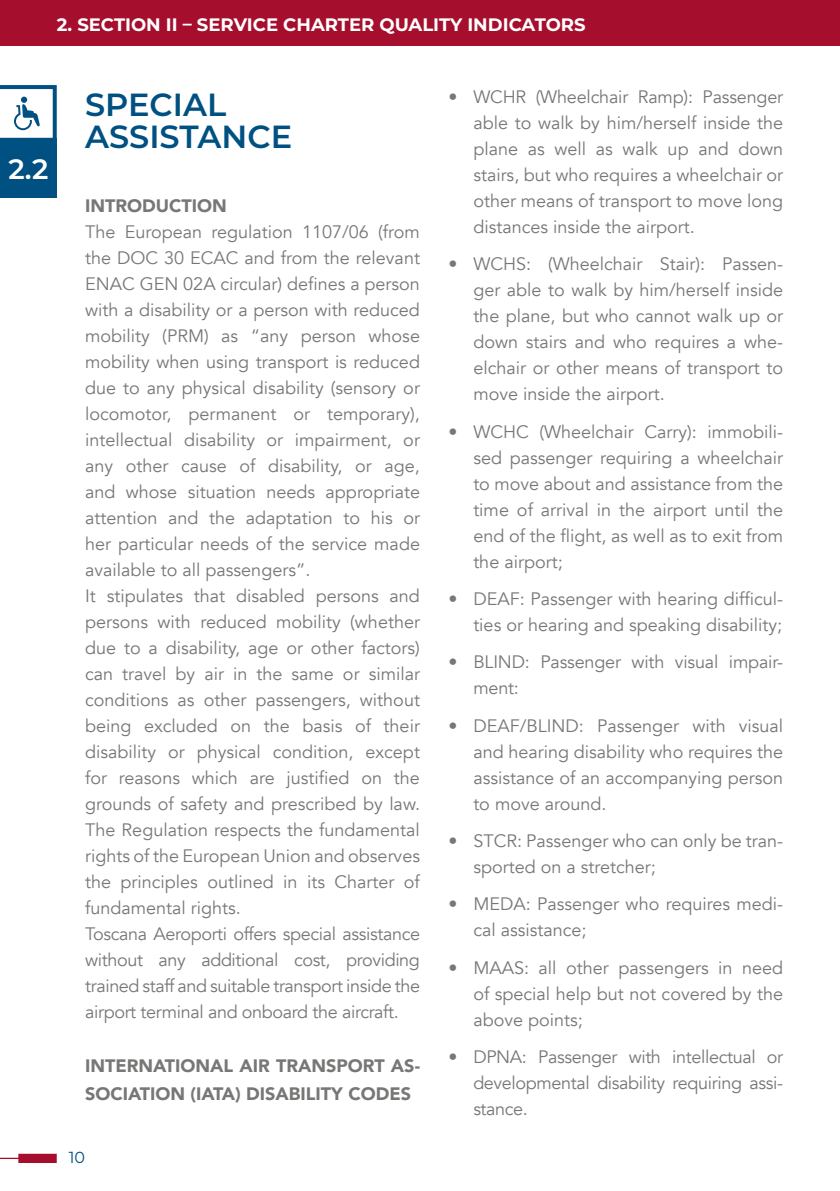
<style>
.page{position:relative;width:840px;height:1191px;background:#fff}
.page>*{position:absolute;margin:0;border:0;box-sizing:border-box;transform-origin:0 0}
.t1{font:600 32px/32px "Montserrat";color:#005181}
.t2{font:600 28px "Montserrat";color:#fff}
.t3{font:18px/26px "Avenir";color:#787776;text-align:justify}
.t4{font:900 18px/28px "Avenir";color:#787776}
.t5{font:700 18px "Montserrat";color:#fff}
.t6{font:16px "Montserrat";color:#005181}
</style>
<div class="page">
<svg style="left:0;top:1153px;width:57px;height:10px"></svg>
<div style="left:0;top:0;width:839px;height:45px;background:#a50f2d"></div>
<div style="left:0;top:139px;width:57px;height:59px;background:#005181"></div>
<svg style="left:0;top:85px;width:57px;height:54px"></svg>
<p class="t5" style="left:57px;top:12px;width:530px">2. SECTION II – SERVICE CHARTER QUALITY INDICATORS</p>
<h2 class="t2" style="left:8px;top:150px;width:41px">2.2</h2>
<h1 class="t1" style="left:85px;top:87px;width:208px">SPECIAL<br>ASSISTANCE</h1>
<p class="t4" style="left:85px;top:191px;width:143px">INTRODUCTION</p>
<p class="t3" style="left:85px;top:219px;width:336px;text-align:left">The European regulation 1107/06 (from the DOC 30 ECAC and from the relevant ENAC GEN 02A circular) defines a person with a disability or a person with reduced mobility (PRM) as “any person whose mobility when using transport is reduced due to any physical disability (sensory or locomotor, permanent or temporary), intellectual disability or impairment, or any other cause of disability, or age, and whose situation needs appropriate attention and the adaptation to his or her particular needs of the service made available to all passengers”.<br>It stipulates that disabled persons and persons with reduced mobility (whether due to a disability, age or other factors) can travel by air in the same or similar conditions as other passengers, without being excluded on the basis of their disability or physical condition, except for reasons which are justified on the grounds of safety and prescribed by law.<br>The Regulation respects the fundamental rights of the European Union and observes the principles outlined in its Charter of fundamental rights.<br>Toscana Aeroporti offers special assistance without any additional cost, providing trained staff and suitable transport inside the airport terminal and onboard the aircraft.</p>
<p class="t4" style="left:85px;top:1051px;width:336px">INTERNATIONAL AIR TRANSPORT AS-<br>SOCIATION (IATA) DISABILITY CODES</p>
<p class="t6" style="left:69px;top:1146px;width:18px">10</p>
<p class="t3" style="left:473px;top:84px;width:311px;text-indent:-25px">• WCHR (Wheelchair Ramp): Passenger able to walk by him/herself inside the plane as well as walk up and down stairs, but who requires a wheelchair or other means of transport to move long distances inside the airport.</p>
<p class="t3" style="left:473px;top:251px;width:311px;text-indent:-25px">• WCHS: (Wheelchair Stair): Passen&shy;ger able to walk by him/herself inside the plane, but who cannot walk up or down stairs and who requires a whe&shy;elchair or other means of transport to move inside the airport.</p>
<p class="t3" style="left:473px;top:419px;width:311px;text-indent:-25px">• WCHC (Wheelchair Carry): immobili&shy;sed passenger requiring a wheelchair to move about and assistance from the time of arrival in the airport until the end of the flight, as well as to exit from the airport;</p>
<p class="t3" style="left:448px;top:586px;width:336px;text-align:right">• DEAF: Passenger with hearing difficul&shy;ties or hearing and speaking disability;</p>
<p class="t3" style="left:473px;top:649px;width:311px;text-indent:-25px">• BLIND: Passenger with visual impair&shy;ment:</p>
<p class="t3" style="left:473px;top:712px;width:311px;text-indent:-25px">• DEAF/BLIND: Passenger with visual and hearing disability who requires the assistance of an accompanying person to move around.</p>
<p class="t3" style="left:473px;top:828px;width:311px;text-indent:-25px">• STCR: Passenger who can only be tran&shy;sported on a stretcher;</p>
<p class="t3" style="left:473px;top:891px;width:311px;text-indent:-25px">• MEDA: Passenger who requires medi&shy;cal assistance;</p>
<p class="t3" style="left:473px;top:954px;width:311px;text-indent:-25px">• MAAS: all other passengers in need of special help but not covered by the above points;</p>
<p class="t3" style="left:473px;top:1044px;width:311px;text-indent:-25px">• DPNA: Passenger with intellectual or developmental disability requiring assi&shy;stance.</p>
</div>
